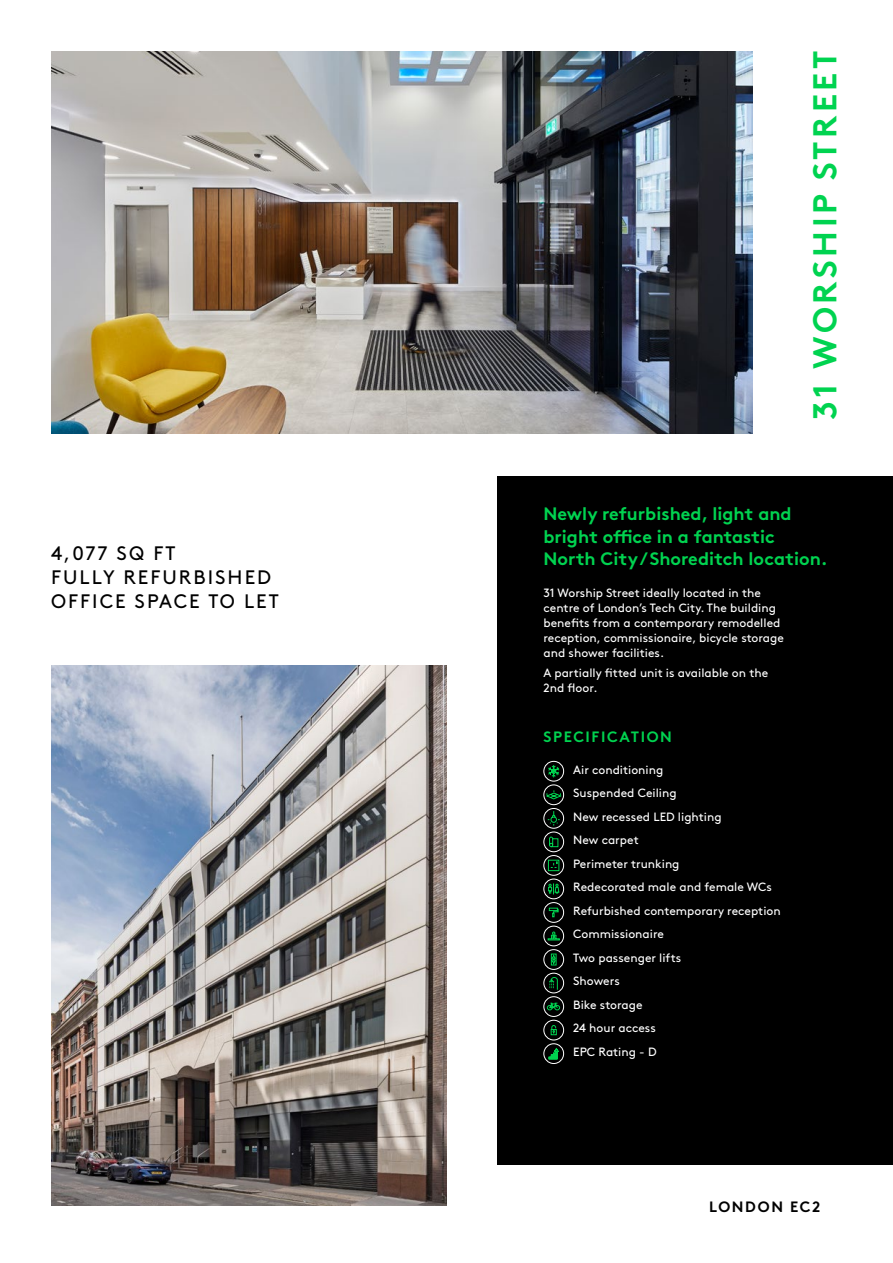
<style>
.page{position:relative;width:893px;height:1263px;background:#fff}
.page>*{position:absolute;margin:0;border:0;box-sizing:border-box;transform-origin:0 0}
.t1{font:700 33px "Brown";letter-spacing:.105em;color:#00d350}
.t2{font:19.5px/24px "Brown";letter-spacing:.105em;color:#000}
.t3{font:700 18px/22.5px "Brown";color:#00d350}
.t4{font:700 15px "Brown";letter-spacing:.105em;color:#00d350}
.t5{font:700 15px "Brown";letter-spacing:.105em;color:#000}
.t6{font:12px/23.5px "Brown";color:#fff}
</style>
<div class="page">
<div style="left:497px;top:476px;width:396px;height:689px;background:#000"></div>
<img style="left:51px;top:51px;width:702px;height:383px">
<img style="left:51px;top:665px;width:395px;height:540px">
<div style="left:543px;top:902px;width:21px;height:21px;border:1px solid #fff;border-radius:50%"></div>
<svg style="left:549px;top:907px;width:10px;height:10px"></svg>
<div style="left:543px;top:973px;width:21px;height:20px;border:1px solid #fff;border-radius:50%"></div>
<svg style="left:549px;top:977px;width:9px;height:13px"></svg>
<div style="left:543px;top:996px;width:21px;height:21px;border:1px solid #fff;border-radius:50%"></div>
<svg style="left:547px;top:1002px;width:13px;height:9px"></svg>
<div style="left:543px;top:1020px;width:21px;height:20px;border:1px solid #fff;border-radius:50%"></div>
<svg style="left:550px;top:1025px;width:7px;height:10px"></svg>
<div style="left:543px;top:949px;width:21px;height:21px;border:1px solid #fff;border-radius:50%"></div>
<svg style="left:551px;top:953px;width:6px;height:13px"></svg>
<div style="left:543px;top:808px;width:21px;height:21px;border:1px solid #fff;border-radius:50%"></div>
<svg style="left:547px;top:810px;width:13px;height:16px"></svg>
<div style="left:543px;top:879px;width:21px;height:20px;border:1px solid #fff;border-radius:50%"></div>
<svg style="left:548px;top:883px;width:12px;height:12px"></svg>
<div style="left:543px;top:926px;width:21px;height:20px;border:1px solid #fff;border-radius:50%"></div>
<svg style="left:547px;top:931px;width:13px;height:10px"></svg>
<div style="left:543px;top:761px;width:21px;height:20px;border:1px solid #fff;border-radius:50%"></div>
<svg style="left:547px;top:764px;width:13px;height:14px"></svg>
<div style="left:543px;top:855px;width:21px;height:21px;border:1px solid #fff;border-radius:50%"></div>
<svg style="left:551px;top:862px;width:6px;height:6px"></svg>
<div style="left:548px;top:860px;width:11px;height:11px;border:1px solid #00d350"></div>
<div style="left:543px;top:832px;width:21px;height:20px;border:1px solid #fff;border-radius:50%"></div>
<svg style="left:549px;top:836px;width:10px;height:11px"></svg>
<div style="left:543px;top:1043px;width:21px;height:21px;border:1px solid #fff;border-radius:50%"></div>
<svg style="left:548px;top:1048px;width:11px;height:11px"></svg>
<div style="left:543px;top:784px;width:21px;height:21px;border:1px solid #fff;border-radius:50%"></div>
<svg style="left:545px;top:790px;width:17px;height:10px"></svg>
<h2 class="t2" style="left:51px;top:540px;width:229px">4,077 SQ FT<br>FULLY REFURBISHED<br>OFFICE SPACE TO LET</h2>
<h1 class="t1" style="left:798px;top:420px;width:371px;rotate:-90deg">31 WORSHIP STREET</h1>
<h3 class="t3" style="left:543px;top:501px;width:286px">Newly refurbished, light and bright office in a fantastic<br>North City / Shoreditch location.</h3>
<p class="t6" style="left:543px;top:585px;width:242px;line-height:15px">31 Worship Street ideally located in the centre of London’s Tech City. The building benefits from a contemporary remodelled reception, commissionaire, bicycle storage and shower facilities.</p>
<p class="t6" style="left:543px;top:664px;width:226px;line-height:15px">A partially fitted unit is available on the<br>2nd floor.</p>
<p class="t4" style="left:544px;top:724px;width:130px">SPECIFICATION</p>
<p class="t6" style="left:573px;top:757px;width:209px">Air conditioning<br>Suspended Ceiling<br>New recessed LED lighting<br>New carpet<br>Perimeter trunking<br>Redecorated male and female WCs<br>Refurbished contemporary reception<br>Commissionaire<br>Two passenger lifts<br>Showers<br>Bike storage<br>24 hour access<br>EPC Rating - D</p>
<p class="t5" style="left:709px;top:1194px;width:113px">LONDON EC2</p>
</div>
